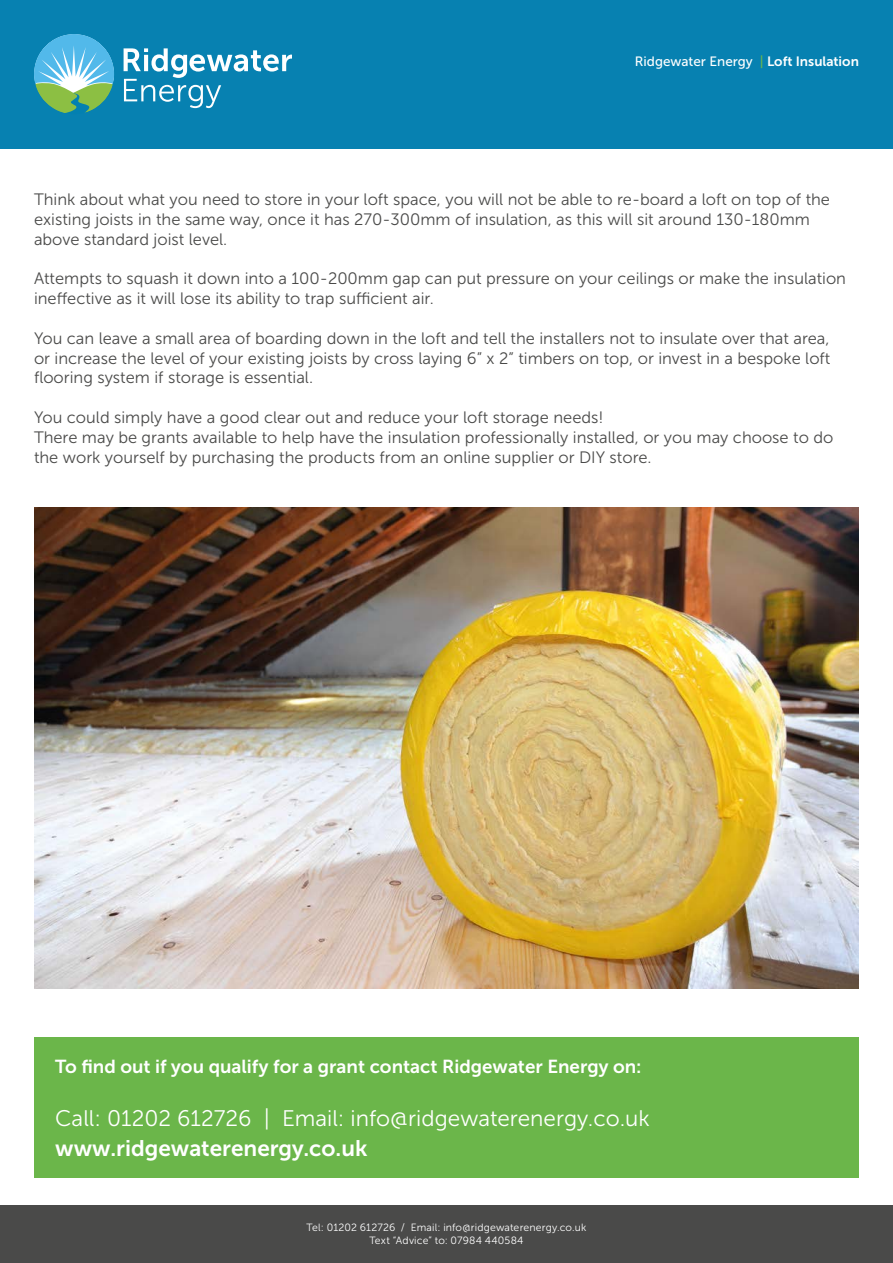
<style>
.page{position:relative;width:893px;height:1263px;background:#fff}
.page>*{position:absolute;margin:0;border:0;box-sizing:border-box;transform-origin:0 0}
.t1{font:22.5px "Museo Sans 300";color:#fff}
.t2{font:22.5px "Museo Sans 700";color:#fff}
.t3{font:18.75px "Museo Sans 700";color:#fff}
.t4{font:16.5px/19.8px "Museo Sans 300";color:#4a4a49}
.t5{font:13.5px "Museo Sans 500";color:#fff}
.t6{font:10.5px/12.6px "Museo Sans 300";letter-spacing:.015em;color:#fff;text-align:center}
.s1{color:#6bb64a}
.s2{font-family:"Museo Sans 700"}
</style>
<div class="page">
<div style="left:0;top:0;width:893px;height:148px;background:#0781b1"></div>
<svg style="left:124px;top:48px;width:168px;height:60px"></svg>
<div style="left:61px;top:93px;width:38px;height:21px;background:#0380b1"></div>
<svg style="left:34px;top:34px;width:80px;height:79px"></svg>
<img style="left:34px;top:507px;width:825px;height:481px">
<div style="left:0;top:1205px;width:893px;height:58px;background:#4a4a49"></div>
<div style="left:34px;top:1037px;width:825px;height:141px;background:#6bb64a"></div>
<p class="t5" style="left:635px;top:54px;width:226px">Ridgewater Energy <span class="s1">|</span> <span class="s2">Loft Insulation</span></p>
<p class="t4" style="left:34px;top:190px;width:798px">Think about what you need to store in your loft space, you will not be able to re-board a loft on top of the existing joists in the same way, once it has 270-300mm of insulation, as this will sit around 130-180mm above standard joist level.</p>
<p class="t4" style="left:34px;top:269px;width:813px">Attempts to squash it down into a 100-200mm gap can put pressure on your ceilings or make the insulation ineffective as it will lose its ability to trap sufficient air.</p>
<p class="t4" style="left:34px;top:328px;width:798px;text-align:justify">You can leave a small area of boarding down in the loft and tell the installers not to insulate over that area, or increase the level of your existing joists by cross laying 6” x 2” timbers on top, or invest in a bespoke loft flooring system if storage is essential.</p>
<p class="t4" style="left:34px;top:407px;width:801px">You could simply have a good clear out and reduce your loft storage needs!<br>There may be grants available to help have the insulation professionally installed, or you may choose to do the work yourself by purchasing the products from an online supplier or DIY store.</p>
<p class="t3" style="left:55px;top:1056px;width:588px">To find out if you qualify for a grant contact Ridgewater Energy on:</p>
<h1 class="t1" style="left:55px;top:1106px;width:596px">Call: 01202 612726 | Email: info@ridgewaterenergy.co.uk</h1>
<h1 class="t2" style="left:55px;top:1135px;width:314px">www.ridgewaterenergy.co.uk</h1>
<p class="t6" style="left:307px;top:1221px;width:281px">Tel: 01202 612726 / Email: info@ridgewaterenergy.co.uk<br>Text “Advice” to: 07984 440584</p>
</div>
